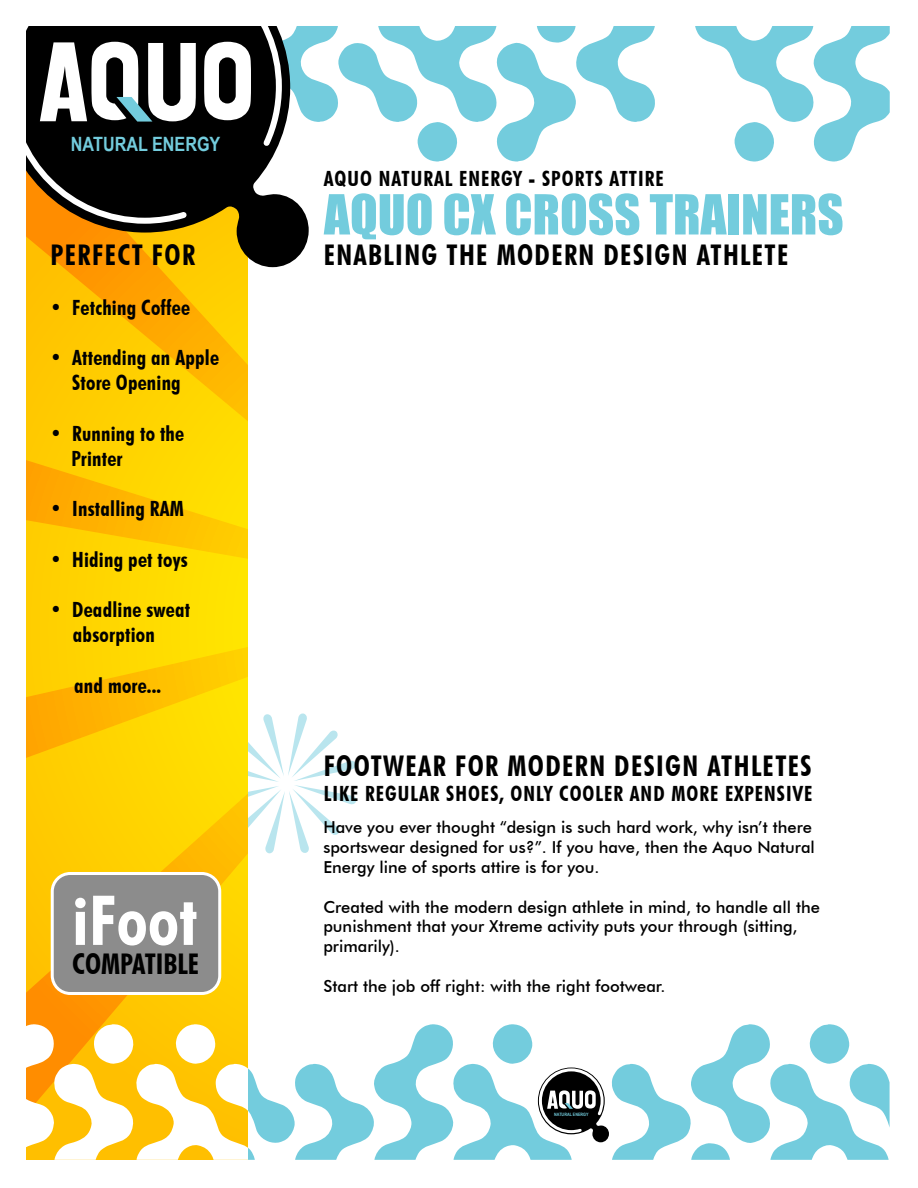
<style>
.page{position:relative;width:918px;height:1188px;background:#fff}
.page>*{position:absolute;margin:0;border:0;box-sizing:border-box;transform-origin:0 0}
.t1{font:700 condensed 69px "Futura BT";letter-spacing:.01em;color:#fff}
.t2{font:51px "Impact";color:#73ccdd}
.t3{font:700 condensed 28.5px "Futura BT";letter-spacing:.05em;color:#000}
.t4{font:700 condensed 28.5px "Futura BT";color:#000}
.t5{font:700 condensed 21px/25.2px "Futura BT";letter-spacing:.01em;color:#000}
.t6{font:700 condensed 21px "Futura BT";letter-spacing:.05em;color:#000}
.t7{font:700 19.65px "Arial Narrow";color:#73ccdd}
.t8{font:500 16.5px/19.8px "Futura BT";color:#000}
.t9{font:700 4.5px "Arial Narrow";color:#73ccdd}
</style>
<div class="page">
<svg style="left:247px;top:1024px;width:643px;height:136px"></svg>
<svg style="left:26px;top:436px;width:330px;height:417px"></svg>
<svg style="left:26px;top:267px;width:221px;height:331px;background:#ffc800"></svg>
<svg style="left:26px;top:601px;width:221px;height:423px;background:#fc0"></svg>
<svg style="left:309px;top:26px;width:581px;height:136px"></svg>
<svg style="left:26px;top:26px;width:283px;height:241px"></svg>
<svg style="left:26px;top:26px;width:259px;height:201px;background:#262016"></svg>
<svg style="left:204px;top:42px;width:47px;height:78px"></svg>
<svg style="left:40px;top:42px;width:156px;height:80px"></svg>
<svg style="left:537px;top:1067px;width:72px;height:75px"></svg>
<div style="left:52px;top:873px;width:168px;height:120px;background:#8c8c8c;border-radius:18px"></div>
<div style="left:51px;top:872px;width:170px;height:123px;border:3px solid #fff;border-radius:18px"></div>
<svg style="left:26px;top:1024px;width:221px;height:136px"></svg>
<p class="t7" style="left:71px;top:133px;width:151px">NATURAL ENERGY</p>
<h3 class="t3" style="left:51px;top:238px;width:146px">PERFECT FOR</h3>
<p class="t5" style="left:50px;top:294px;width:142px">• Fetching Coffee</p>
<p class="t5" style="left:72px;top:345px;width:148px;text-indent:-22px">• Attending an Apple<br>Store Opening</p>
<p class="t5" style="left:71px;top:420px;width:114px;text-indent:-21px">• Running to the<br>Printer</p>
<p class="t5" style="left:50px;top:496px;width:135px">• Installing RAM</p>
<p class="t5" style="left:50px;top:546px;width:139px">• Hiding pet toys</p>
<p class="t5" style="left:50px;top:597px;width:142px;text-align:center">• Deadline sweat absorption</p>
<p class="t5" style="left:74px;top:672px;width:89px">and more...</p>
<h1 class="t1" style="left:72px;top:878px;width:126px">iFoot</h1>
<h3 class="t4" style="left:72px;top:947px;width:128px">COMPATIBLE</h3>
<p class="t6" style="left:324px;top:166px;width:342px">AQUO NATURAL ENERGY - SPORTS ATTIRE</p>
<h2 class="t2" style="left:324px;top:183px;width:521px">AQUO CX CROSS TRAINERS</h2>
<h3 class="t3" style="left:324px;top:238px;width:466px">ENABLING THE MODERN DESIGN ATHLETE</h3>
<h3 class="t3" style="left:324px;top:749px;width:489px">FOOTWEAR FOR MODERN DESIGN ATHLETES</h3>
<p class="t6" style="left:324px;top:781px;width:490px">LIKE REGULAR SHOES, ONLY COOLER AND MORE EXPENSIVE</p>
<p class="t8" style="left:323px;top:818px;width:493px">Have you ever thought “design is such hard work, why isn’t there sportswear designed for us?”. If you have, then the Aquo Natural<br>Energy line of sports attire is for you.</p>
<p class="t8" style="left:323px;top:897px;width:498px">Created with the modern design athlete in mind, to handle all the punishment that your Xtreme activity puts your through (sitting, primarily).</p>
<p class="t8" style="left:323px;top:976px;width:344px">Start the job off right: with the right footwear.</p>
<p class="t9" style="left:554px;top:1111px;width:36px">NATURAL ENERGY</p>
</div>
